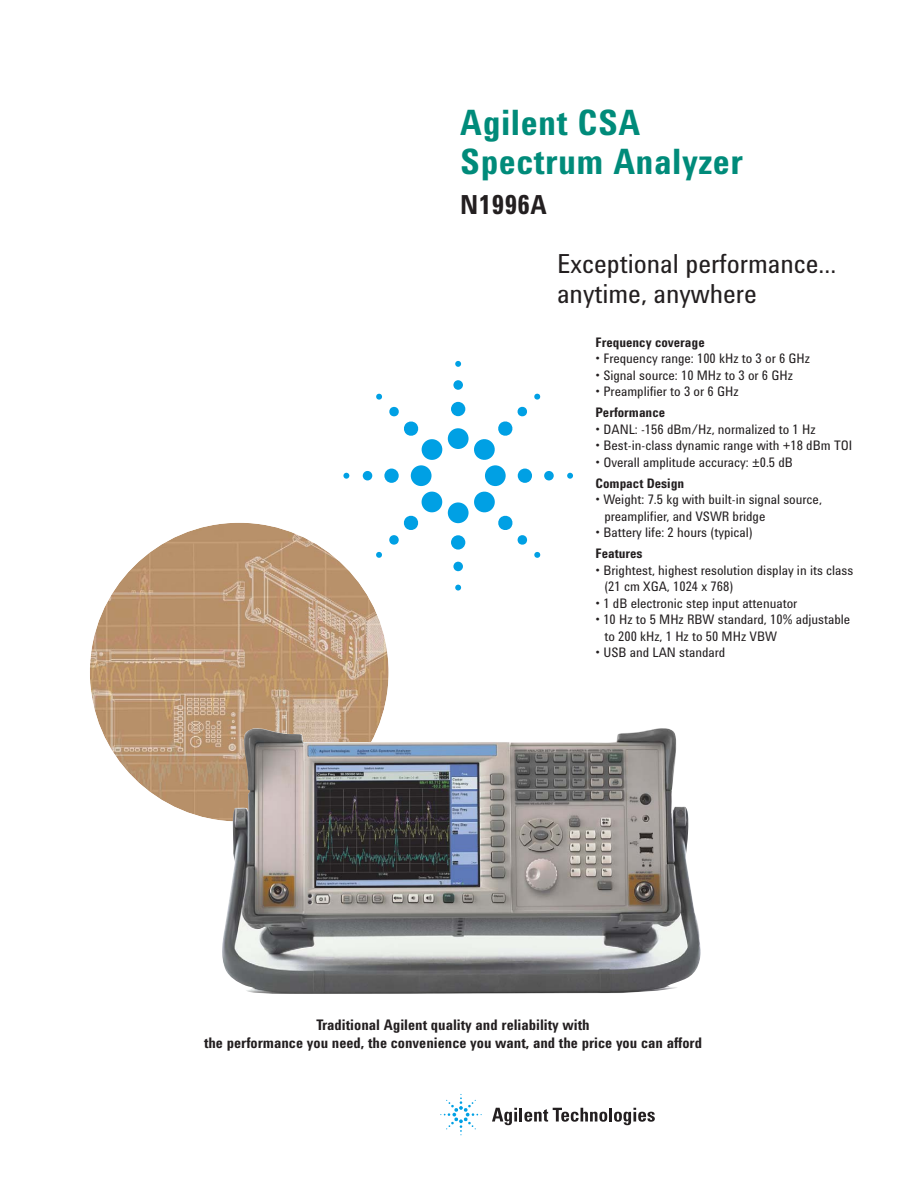
<style>
.page{position:relative;width:918px;height:1188px;background:#fff}
.page>*{position:absolute;margin:0;border:0;box-sizing:border-box;transform-origin:0 0}
.t1{font:700 36px/39px "Agilent Cond";letter-spacing:.015em;color:#008b7a}
.t2{font:27px/30px "Agilent Cond";color:#231f20}
.t3{font:700 27px "Agilent Cond";letter-spacing:.015em;color:#231f20}
.t4{font:700 15px/18px "Agilent Cond";color:#231f20;text-align:center}
.t5{font:13.5px/16.5px "Agilent Cond";color:#231f20}
.t6{font:700 13.5px "Agilent Cond";color:#231f20}
</style>
<div class="page">
<svg style="left:492px;top:1108px;width:115px;height:17px"></svg>
<hr style="left:609px;top:1108px;width:3px;height:14px;background:#231f20">
<svg style="left:614px;top:1108px;width:41px;height:17px"></svg>
<svg style="left:440px;top:1094px;width:42px;height:41px"></svg>
<div style="left:448px;top:428px;width:21px;height:21px;background:#00a0e4;border-radius:50%"></div>
<div style="left:451px;top:402px;width:14px;height:14px;background:#00a0e4;border-radius:50%"></div>
<div style="left:453px;top:380px;width:10px;height:10px;background:#00a0e4;border-radius:50%"></div>
<svg style="left:455px;top:361px;width:6px;height:6px"></svg>
<div style="left:485px;top:465px;width:21px;height:21px;background:#00a0e4;border-radius:50%"></div>
<div style="left:518px;top:469px;width:14px;height:14px;background:#00a0e4;border-radius:50%"></div>
<div style="left:544px;top:471px;width:10px;height:9px;background:#00a0e4;border-radius:50%"></div>
<svg style="left:567px;top:473px;width:6px;height:6px"></svg>
<div style="left:448px;top:502px;width:21px;height:21px;background:#00a0e4;border-radius:50%"></div>
<div style="left:451px;top:535px;width:14px;height:15px;background:#00a0e4;border-radius:50%"></div>
<div style="left:453px;top:562px;width:10px;height:9px;background:#00a0e4;border-radius:50%"></div>
<svg style="left:455px;top:585px;width:6px;height:6px"></svg>
<div style="left:411px;top:465px;width:21px;height:21px;background:#00a0e4;border-radius:50%"></div>
<div style="left:384px;top:469px;width:15px;height:14px;background:#00a0e4;border-radius:50%"></div>
<div style="left:363px;top:471px;width:9px;height:9px;background:#00a0e4;border-radius:50%"></div>
<svg style="left:343px;top:473px;width:6px;height:6px"></svg>
<svg style="left:474px;top:406px;width:53px;height:54px"></svg>
<svg style="left:534px;top:393px;width:7px;height:7px"></svg>
<svg style="left:474px;top:491px;width:54px;height:54px"></svg>
<svg style="left:534px;top:552px;width:7px;height:6px"></svg>
<svg style="left:389px;top:491px;width:54px;height:54px"></svg>
<svg style="left:376px;top:552px;width:6px;height:6px"></svg>
<svg style="left:389px;top:406px;width:54px;height:54px"></svg>
<svg style="left:376px;top:393px;width:6px;height:7px"></svg>
<img style="left:90px;top:523px;width:299px;height:299px;border-radius:50%">
<img style="left:220px;top:724px;width:481px;height:270px">
<h1 class="t1" style="left:460px;top:107px;width:284px">Agilent CSA<br>Spectrum Analyzer</h1>
<h2 class="t3" style="left:460px;top:195px;width:88px">N1996A</h2>
<h2 class="t2" style="left:557px;top:252px;width:281px">Exceptional performance... anytime, anywhere</h2>
<p class="t6" style="left:596px;top:337px;width:111px">Frequency coverage</p>
<p class="t5" style="left:596px;top:352px;width:216px">• Frequency range: 100 kHz to 3 or 6 GHz</p>
<p class="t5" style="left:596px;top:368px;width:199px">• Signal source: 10 MHz to 3 or 6 GHz</p>
<p class="t5" style="left:596px;top:385px;width:145px">• Preamplifier to 3 or 6 GHz</p>
<p class="t6" style="left:596px;top:408px;width:71px">Performance</p>
<p class="t5" style="left:596px;top:422px;width:221px">• DANL: -156 dBm/Hz, normalized to 1 Hz</p>
<p class="t5" style="left:596px;top:439px;width:258px">• Best-in-class dynamic range with +18 dBm TOI</p>
<p class="t5" style="left:596px;top:455px;width:199px">• Overall amplitude accuracy: ±0.5 dB</p>
<p class="t6" style="left:596px;top:478px;width:90px">Compact Design</p>
<p class="t5" style="left:604px;top:493px;width:219px;text-indent:-9px">• Weight: 7.5 kg with built-in signal source, preamplifier, and VSWR bridge</p>
<p class="t5" style="left:596px;top:526px;width:159px">• Battery life: 2 hours (typical)</p>
<p class="t6" style="left:596px;top:549px;width:49px">Features</p>
<p class="t5" style="left:604px;top:563px;width:251px;text-indent:-9px">• Brightest, highest resolution display in its class (21 cm XGA, 1024 x 768)</p>
<p class="t5" style="left:596px;top:596px;width:203px">• 1 dB electronic step input attenuator</p>
<p class="t5" style="left:604px;top:613px;width:247px;text-indent:-9px">• 10 Hz to 5 MHz RBW standard, 10% adjustable to 200 kHz, 1 Hz to 50 MHz VBW</p>
<p class="t5" style="left:596px;top:646px;width:131px">• USB and LAN standard</p>
<p class="t4" style="left:204px;top:1018px;width:500px">Traditional Agilent quality and reliability with<br>the performance you need, the convenience you want, and the price you can afford</p>
</div>
